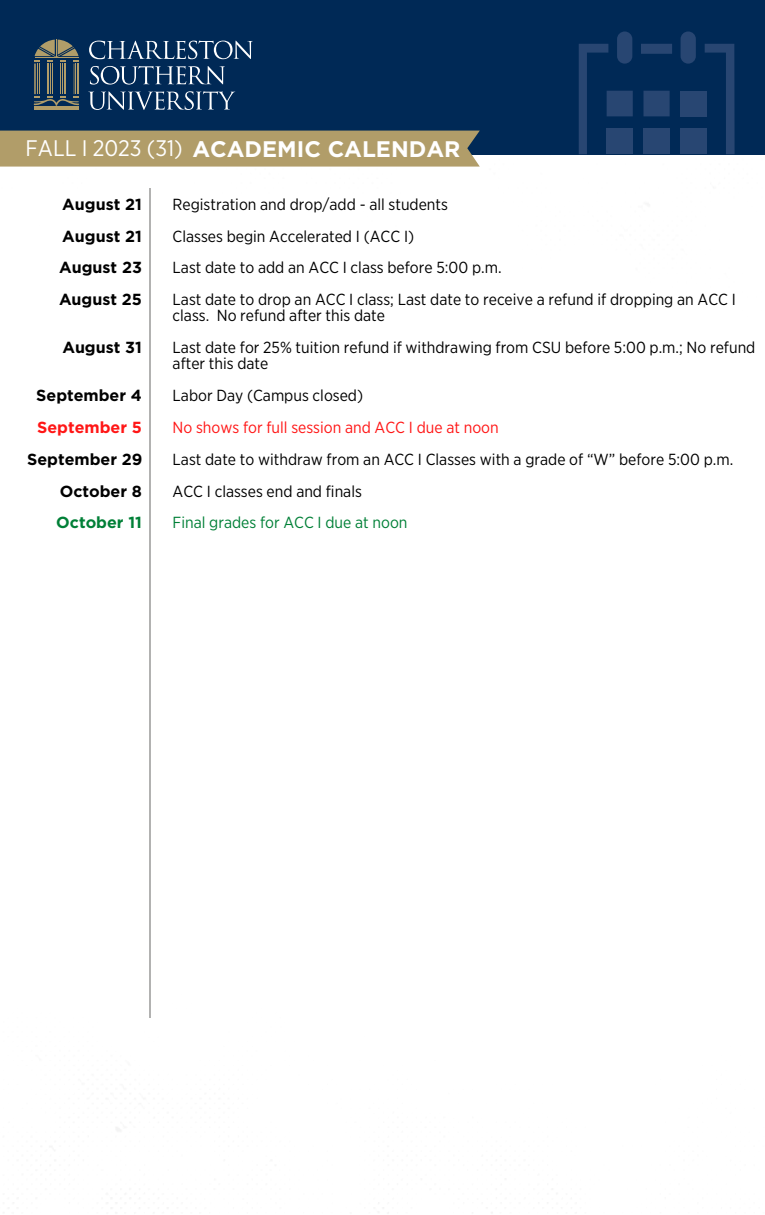
<style>
.page{position:relative;width:765px;height:1215px;background:#fff}
.page>*{position:absolute;margin:0;border:0;box-sizing:border-box;transform-origin:0 0}
.t1{font:700 22.5px "Gotham";color:#fff}
.t2{font:16px/31.9px "Gotham Narrow";color:#000}
.t3{font:700 16px/31.9px "Gotham";color:#000;text-align:justify}
.t4{font:16px "Gotham Narrow";color:#ff1616}
.t5{font:16px "Gotham Narrow";color:#008037}
.t6{font:700 16px "Gotham";color:#ff1616}
.t7{font:700 16px "Gotham";color:#008037}
.s1{font-family:"Gotham Narrow";font-weight:400}
</style>
<div class="page">
<hr style="left:149px;top:188px;width:1px;height:830px;background:#b2b2b1">
<div style="left:0;top:0;width:765px;height:154px;background:#002956"></div>
<div style="left:0;top:131px;width:480px;height:36px;background:#b19d69"></div>
<hr style="left:47px;top:64px;width:2px;height:30px;background:#b19d69">
<hr style="left:50px;top:64px;width:1px;height:30px;background:#b19d69">
<hr style="left:52px;top:64px;width:1px;height:30px;background:#b19d69">
<hr style="left:34px;top:64px;width:2px;height:30px;background:#b19d69">
<hr style="left:37px;top:64px;width:1px;height:30px;background:#b19d69">
<hr style="left:39px;top:64px;width:1px;height:30px;background:#b19d69">
<hr style="left:77px;top:64px;width:2px;height:30px;background:#b19d69">
<hr style="left:75px;top:64px;width:1px;height:30px;background:#b19d69">
<hr style="left:74px;top:64px;width:1px;height:30px;background:#b19d69">
<hr style="left:64px;top:64px;width:2px;height:30px;background:#b19d69">
<hr style="left:62px;top:64px;width:1px;height:30px;background:#b19d69">
<hr style="left:61px;top:64px;width:1px;height:30px;background:#b19d69">
<hr style="left:34px;top:107px;width:45px;height:3px;background:#b19d69">
<svg style="left:34px;top:96px;width:45px;height:10px"></svg>
<svg style="left:34px;top:40px;width:45px;height:21px"></svg>
<svg style="left:89px;top:41px;width:164px;height:18px"></svg>
<svg style="left:90px;top:66px;width:135px;height:19px"></svg>
<svg style="left:88px;top:91px;width:147px;height:19px"></svg>
<div style="left:617px;top:31px;width:15px;height:33px;background:#284672;border-radius:8px"></div>
<div style="left:681px;top:31px;width:15px;height:33px;background:#284672;border-radius:8px"></div>
<svg style="left:579px;top:44px;width:156px;height:110px"></svg>
<div style="left:607px;top:91px;width:26px;height:25px;background:#284672"></div>
<div style="left:644px;top:91px;width:26px;height:25px;background:#284672"></div>
<div style="left:680px;top:91px;width:26px;height:25px;background:#284672"></div>
<div style="left:607px;top:128px;width:26px;height:26px;background:#284672"></div>
<div style="left:643px;top:128px;width:27px;height:26px;background:#284672"></div>
<div style="left:680px;top:128px;width:26px;height:26px;background:#284672"></div>
<h1 class="t1" style="left:26px;top:139px;width:436px"><span class="s1">FALL I 2023 (31)</span> ACADEMIC CALENDAR</h1>
<p class="t3" style="left:59px;top:189px;width:84px">August 21<br>August 21<br>August 23<br>August 25</p>
<p class="t3" style="left:62px;top:332px;width:81px">August 31</p>
<p class="t3" style="left:36px;top:380px;width:107px">September 4</p>
<p class="t6" style="left:37px;top:420px;width:106px">September 5</p>
<p class="t3" style="left:27px;top:444px;width:117px;text-align:right">September 29<br>October 8</p>
<p class="t7" style="left:56px;top:516px;width:87px">October 11</p>
<p class="t2" style="left:173px;top:188px;width:565px">Registration and drop/add - all students<br>Classes begin Accelerated I (ACC I)<br>Last date to add an ACC I class before 5:00 p.m.<br>Last date to drop an ACC I class; Last date to receive a refund if dropping an ACC I</p>
<p class="t2" style="left:173px;top:300px;width:584px">class. No refund after this date<br>Last date for 25% tuition refund if withdrawing from CSU before 5:00 p.m.; No refund</p>
<p class="t2" style="left:173px;top:347px;width:192px">after this date<br>Labor Day (Campus closed)</p>
<p class="t4" style="left:173px;top:417px;width:328px">No shows for full session and ACC I due at noon</p>
<p class="t2" style="left:173px;top:443px;width:562px">Last date to withdraw from an ACC I Classes with a grade of “W” before 5:00 p.m.<br>ACC I classes end and finals</p>
<p class="t5" style="left:173px;top:513px;width:236px">Final grades for ACC I due at noon</p>
</div>
